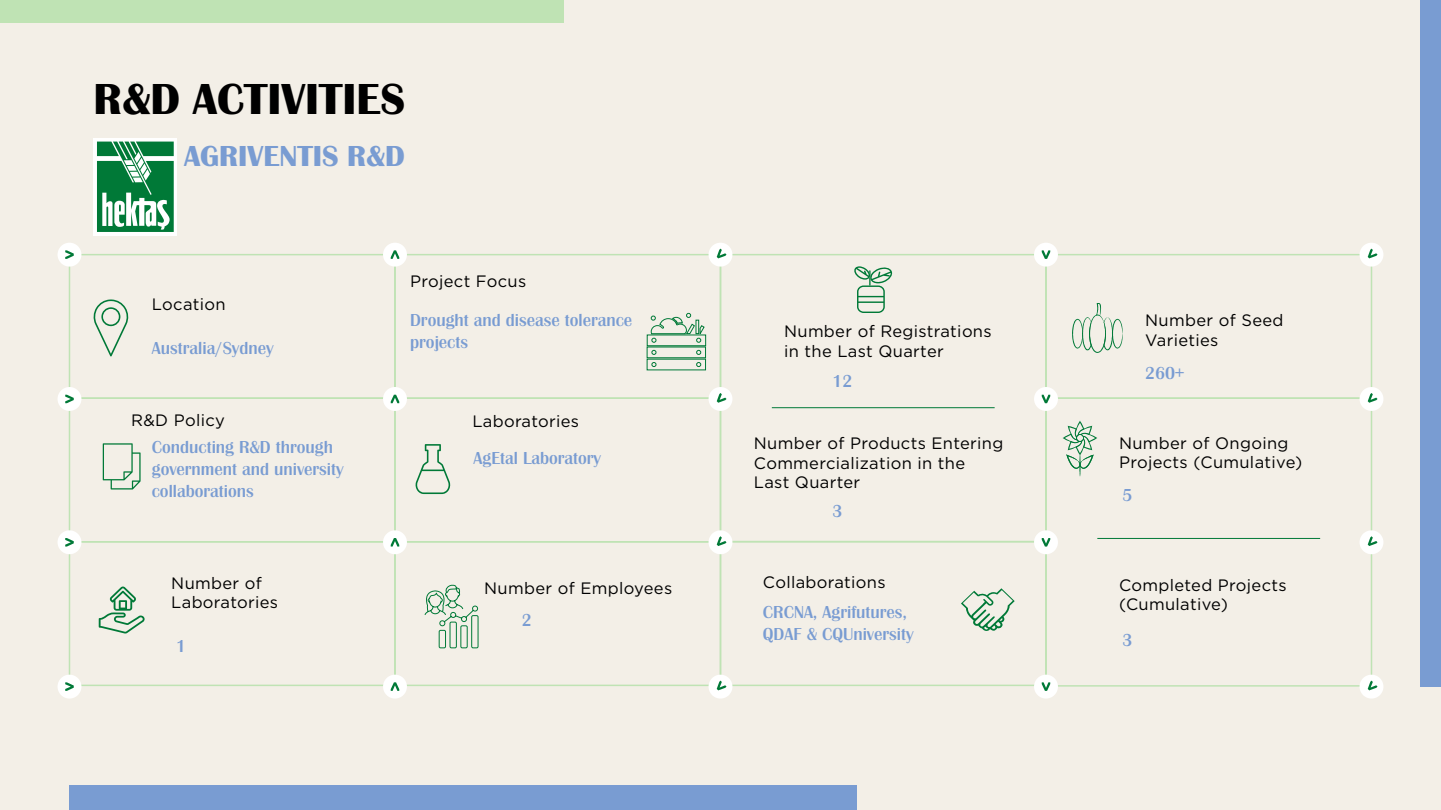
<style>
.page{position:relative;width:1441px;height:810px;background:#fff}
.page>*{position:absolute;margin:0;border:0;box-sizing:border-box;transform-origin:0 0}
.t1{font:700 45px "Britannic";color:#000}
.t2{font:700 30px "Britannic";color:#799cd2}
.t3{font:500 18px/21.9px "Britannic";color:#799cd2}
.t4{font:16.5px/19.5px "Gotham";letter-spacing:.02em;color:#000}
</style>
<div class="page">
<div style="left:0;top:0;width:1440px;height:810px;background:#f3efe7"></div>
<div style="left:94px;top:138px;width:83px;height:97px;background:#fff"></div>
<svg style="left:97px;top:142px;width:77px;height:90px"></svg>
<div style="left:1045px;top:254px;width:326px;height:145px;border:2px solid #bfe3b4"></div>
<div style="left:394px;top:254px;width:327px;height:145px;border:2px solid #bfe3b4"></div>
<div style="left:394px;top:397px;width:327px;height:146px;border:2px solid #bfe3b4"></div>
<div style="left:394px;top:541px;width:327px;height:145px;border:2px solid #bfe3b4"></div>
<div style="left:1045px;top:397px;width:326px;height:290px;border:2px solid #bfe3b4"></div>
<div style="left:69px;top:254px;width:326px;height:145px;border:2px solid #bfe3b4"></div>
<div style="left:69px;top:397px;width:326px;height:146px;border:2px solid #bfe3b4"></div>
<div style="left:69px;top:541px;width:326px;height:145px;border:2px solid #bfe3b4"></div>
<div style="left:719px;top:254px;width:327px;height:288px;border:2px solid #bfe3b4"></div>
<div style="left:719px;top:541px;width:327px;height:145px;border:2px solid #bfe3b4"></div>
<div style="left:1033px;top:243px;width:24px;height:24px;background:#fff;border-radius:50%"></div>
<svg style="left:1041px;top:250px;width:9px;height:9px"></svg>
<div style="left:1033px;top:530px;width:24px;height:24px;background:#fff;border-radius:50%"></div>
<svg style="left:1041px;top:538px;width:9px;height:9px"></svg>
<div style="left:1033px;top:387px;width:24px;height:24px;background:#fff;border-radius:50%"></div>
<svg style="left:1041px;top:395px;width:9px;height:8px"></svg>
<div style="left:1033px;top:675px;width:24px;height:24px;background:#fff;border-radius:50%"></div>
<svg style="left:1041px;top:682px;width:9px;height:9px"></svg>
<div style="left:57px;top:243px;width:24px;height:24px;background:#fff;border-radius:50%"></div>
<svg style="left:65px;top:250px;width:9px;height:9px"></svg>
<div style="left:57px;top:530px;width:24px;height:24px;background:#fff;border-radius:50%"></div>
<svg style="left:65px;top:538px;width:9px;height:9px"></svg>
<div style="left:57px;top:387px;width:24px;height:24px;background:#fff;border-radius:50%"></div>
<svg style="left:65px;top:395px;width:9px;height:8px"></svg>
<div style="left:57px;top:675px;width:24px;height:24px;background:#fff;border-radius:50%"></div>
<svg style="left:65px;top:682px;width:9px;height:9px"></svg>
<div style="left:383px;top:243px;width:24px;height:24px;background:#fff;border-radius:50%"></div>
<svg style="left:390px;top:250px;width:9px;height:9px"></svg>
<div style="left:383px;top:530px;width:24px;height:24px;background:#fff;border-radius:50%"></div>
<svg style="left:390px;top:538px;width:9px;height:9px"></svg>
<div style="left:383px;top:387px;width:24px;height:24px;background:#fff;border-radius:50%"></div>
<svg style="left:390px;top:395px;width:9px;height:8px"></svg>
<div style="left:383px;top:675px;width:24px;height:24px;background:#fff;border-radius:50%"></div>
<svg style="left:390px;top:682px;width:9px;height:9px"></svg>
<svg style="left:707px;top:243px;width:26px;height:25px"></svg>
<svg style="left:707px;top:529px;width:26px;height:26px"></svg>
<svg style="left:707px;top:386px;width:25px;height:26px"></svg>
<svg style="left:707px;top:673px;width:26px;height:26px"></svg>
<svg style="left:93px;top:299px;width:36px;height:57px"></svg>
<svg style="left:424px;top:584px;width:54px;height:65px"></svg>
<svg style="left:646px;top:313px;width:60px;height:58px"></svg>
<svg style="left:961px;top:588px;width:53px;height:43px"></svg>
<svg style="left:415px;top:444px;width:35px;height:50px"></svg>
<svg style="left:103px;top:443px;width:37px;height:47px"></svg>
<svg style="left:1062px;top:421px;width:35px;height:55px"></svg>
<hr style="left:1097px;top:538px;width:222px;height:1px;background:#007937">
<hr style="left:771px;top:407px;width:223px;height:1px;background:#007937">
<svg style="left:1357px;top:243px;width:26px;height:25px"></svg>
<svg style="left:1360px;top:529px;width:23px;height:26px"></svg>
<svg style="left:1357px;top:386px;width:26px;height:26px"></svg>
<svg style="left:1357px;top:673px;width:26px;height:26px"></svg>
<svg style="left:854px;top:266px;width:39px;height:47px"></svg>
<svg style="left:1072px;top:303px;width:50px;height:50px"></svg>
<svg style="left:99px;top:587px;width:45px;height:47px"></svg>
<div style="left:1420px;top:0;width:20px;height:686px;background:#799cd2"></div>
<div style="left:0;top:0;width:563px;height:22px;background:#bfe3b4"></div>
<div style="left:69px;top:786px;width:787px;height:24px;background:#799cd2"></div>
<h1 class="t1" style="left:94px;top:72px;width:313px">R&amp;D ACTIVITIES</h1>
<h2 class="t2" style="left:184px;top:138px;width:222px">AGRIVENTIS R&amp;D</h2>
<p class="t4" style="left:152px;top:294px;width:75px">Location</p>
<p class="t3" style="left:152px;top:337px;width:123px">Australia/Sydney</p>
<p class="t4" style="left:410px;top:271px;width:118px">Project Focus</p>
<p class="t3" style="left:410px;top:309px;width:223px">Drought and disease tolerance projects</p>
<p class="t4" style="left:784px;top:321px;width:209px">Number of Registrations in the Last Quarter</p>
<p class="t4" style="left:1144px;top:310px;width:140px">Number of Seed<br>Varieties</p>
<p class="t3" style="left:832px;top:370px;width:21px">12</p>
<p class="t3" style="left:1144px;top:362px;width:40px">260+</p>
<p class="t4" style="left:131px;top:410px;width:95px">R&amp;D Policy</p>
<p class="t3" style="left:152px;top:436px;width:193px">Conducting R&amp;D through government and university collaborations</p>
<p class="t4" style="left:1118px;top:433px;width:185px">Number of Ongoing<br>Projects (Cumulative)</p>
<p class="t4" style="left:472px;top:411px;width:108px">Laboratories</p>
<p class="t4" style="left:753px;top:433px;width:251px">Number of Products Entering<br>Commercialization in the<br>Last Quarter</p>
<p class="t3" style="left:473px;top:447px;width:129px">AgEtal Laboratory</p>
<p class="t3" style="left:1122px;top:484px;width:11px">5</p>
<p class="t4" style="left:171px;top:573px;width:108px">Number of<br>Laboratories</p>
<p class="t3" style="left:176px;top:635px;width:11px">1</p>
<p class="t4" style="left:484px;top:578px;width:189px">Number of Employees</p>
<p class="t3" style="left:522px;top:609px;width:11px">2</p>
<p class="t3" style="left:832px;top:500px;width:11px">3</p>
<p class="t4" style="left:762px;top:572px;width:124px">Collaborations</p>
<p class="t3" style="left:762px;top:601px;width:152px">CRCNA, Agrifutures,<br>QDAF &amp; CQUniversity</p>
<p class="t4" style="left:1118px;top:575px;width:169px">Completed Projects (Cumulative)</p>
<p class="t3" style="left:1122px;top:629px;width:11px">3</p>
</div>
